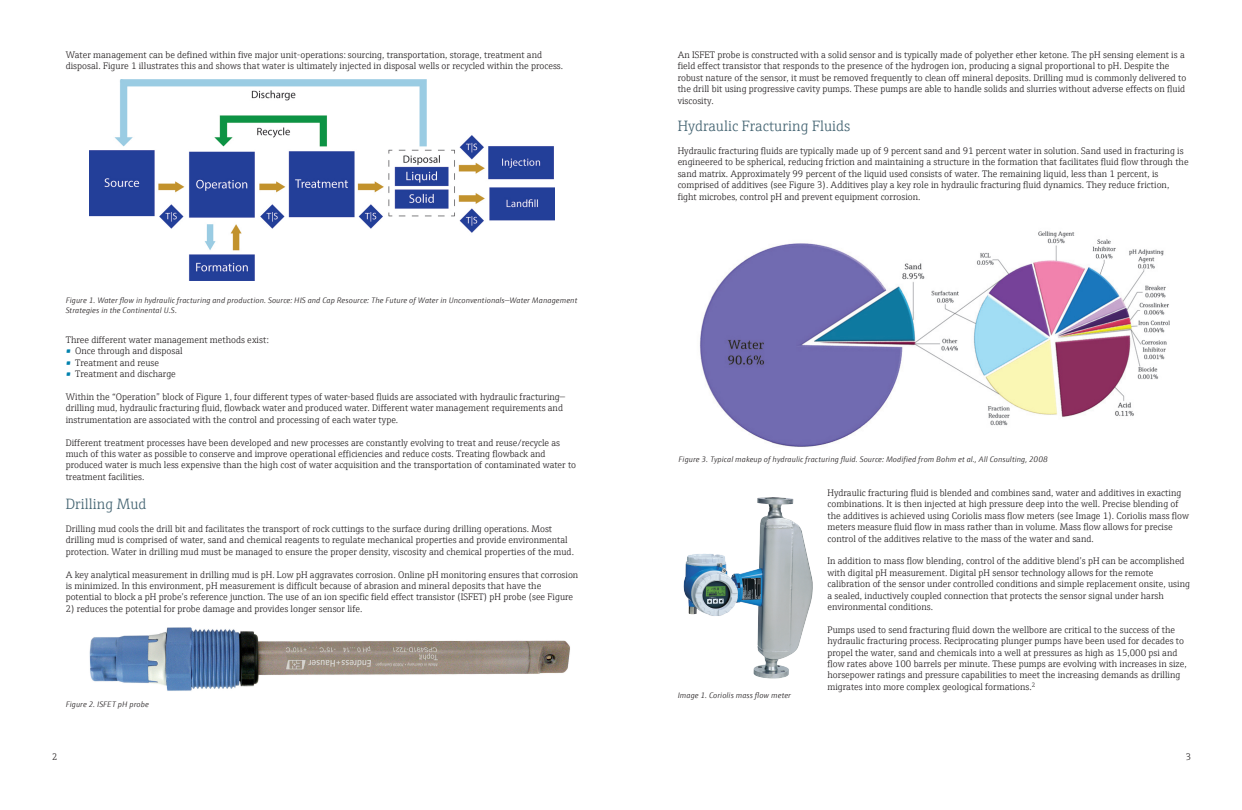
<style>
.page{position:relative;width:1242px;height:810px;background:#fff}
.page>*{position:absolute;margin:0;border:0;box-sizing:border-box;transform-origin:0 0}
.t1{font:300 15px "E+H Serif";color:#446472}
.t2{font:300 9.5px/11.4px "E+H Serif";color:#231f20}
.t3{font:italic 300 8px/10px "E+H Sans";letter-spacing:.01em;color:#231f20}
.s1{font-weight:600;color:#0081ad}
</style>
<div class="page">
<img style="left:89px;top:80px;width:466px;height:201px">
<img style="left:699px;top:231px;width:471px;height:216px">
<img style="left:89px;top:627px;width:481px;height:64px">
<img style="left:683px;top:497px;width:130px;height:182px">
<p class="t2" style="left:66px;top:48px;width:499px">Water management can be defined within five major unit-operations: sourcing, transportation, storage, treatment and disposal. Figure 1 illustrates this and shows that water is ultimately injected in disposal wells or recycled within the process.</p>
<p class="t3" style="left:66px;top:295px;width:513px">Figure 1. Water flow in hydraulic fracturing and production. Source: HIS and Cap Resource: The Future of Water in Unconventionals—Water Management<br>Strategies in the Continental U.S.</p>
<p class="t2" style="left:66px;top:333px;width:205px">Three different water management methods exist:</p>
<p class="t2" style="left:66px;top:345px;width:118px"><span class="s1">•</span> Once through and disposal</p>
<p class="t2" style="left:66px;top:356px;width:95px"><span class="s1">•</span> Treatment and reuse</p>
<p class="t2" style="left:66px;top:368px;width:112px"><span class="s1">•</span> Treatment and discharge</p>
<p class="t2" style="left:66px;top:390px;width:500px">Within the “Operation” block of Figure 1, four different types of water-based fluids are associated with hydraulic fracturing— drilling mud, hydraulic fracturing fluid, flowback water and produced water. Different water management requirements and instrumentation are associated with the control and processing of each water type.</p>
<p class="t2" style="left:66px;top:436px;width:512px">Different treatment processes have been developed and new processes are constantly evolving to treat and reuse/recycle as much of this water as possible to conserve and improve operational efficiencies and reduce costs. Treating flowback and produced water is much less expensive than the high cost of water acquisition and the transportation of contaminated water to treatment facilities.</p>
<h1 class="t1" style="left:66px;top:493px;width:82px">Drilling Mud</h1>
<p class="t2" style="left:66px;top:522px;width:510px">Drilling mud cools the drill bit and facilitates the transport of rock cuttings to the surface during drilling operations. Most drilling mud is comprised of water, sand and chemical reagents to regulate mechanical properties and provide environmental protection. Water in drilling mud must be managed to ensure the proper density, viscosity and chemical properties of the mud.</p>
<p class="t2" style="left:66px;top:568px;width:514px">A key analytical measurement in drilling mud is pH. Low pH aggravates corrosion. Online pH monitoring ensures that corrosion is minimized. In this environment, pH measurement is difficult because of abrasion and mineral deposits that have the potential to block a pH probe’s reference junction. The use of an ion specific field effect transistor (ISFET) pH probe (see Figure</p>
<p class="t2" style="left:66px;top:602px;width:298px">2) reduces the potential for probe damage and provides longer sensor life.</p>
<p class="t3" style="left:66px;top:699px;width:85px">Figure 2. ISFET pH probe</p>
<p class="t2" style="left:678px;top:48px;width:510px">An ISFET probe is constructed with a solid sensor and is typically made of polyether ether ketone. The pH sensing element is a field effect transistor that responds to the presence of the hydrogen ion, producing a signal proportional to pH. Despite the robust nature of the sensor, it must be removed frequently to clean off mineral deposits. Drilling mud is commonly delivered to the drill bit using progressive cavity pumps. These pumps are able to handle solids and slurries without adverse effects on fluid viscosity.</p>
<h1 class="t1" style="left:678px;top:115px;width:174px">Hydraulic Fracturing Fluids</h1>
<p class="t2" style="left:678px;top:144px;width:512px">Hydraulic fracturing fluids are typically made up of 9 percent sand and 91 percent water in solution. Sand used in fracturing is engineered to be spherical, reducing friction and maintaining a structure in the formation that facilitates fluid flow through the sand matrix. Approximately 99 percent of the liquid used consists of water. The remaining liquid, less than 1 percent, is comprised of additives (see Figure 3). Additives play a key role in hydraulic fracturing fluid dynamics. They reduce friction, fight microbes, control pH and prevent equipment corrosion.</p>
<p class="t3" style="left:678px;top:454px;width:371px">Figure 3. Typical makeup of hydraulic fracturing fluid. Source: Modified from Bohm et al., All Consulting, 2008</p>
<p class="t3" style="left:678px;top:690px;width:115px">Image 1. Coriolis mass flow meter</p>
<p class="t2" style="left:827px;top:486px;width:363px">Hydraulic fracturing fluid is blended and combines sand, water and additives in exacting combinations. It is then injected at high pressure deep into the well. Precise blending of the additives is achieved using Coriolis mass flow meters (see Image 1). Coriolis mass flow meters measure fluid flow in mass rather than in volume. Mass flow allows for precise control of the additives relative to the mass of the water and sand.</p>
<p class="t2" style="left:827px;top:555px;width:364px">In addition to mass flow blending, control of the additive blend’s pH can be accomplished with digital pH measurement. Digital pH sensor technology allows for the remote calibration of the sensor under controlled conditions and simple replacement onsite, using a sealed, inductively coupled connection that protects the sensor signal under harsh environmental conditions.</p>
<p class="t2" style="left:827px;top:623px;width:361px">Pumps used to send fracturing fluid down the wellbore are critical to the success of the hydraulic fracturing process. Reciprocating plunger pumps have been used for decades to propel the water, sand and chemicals into a well at pressures as high as 15,000 psi and flow rates above 100 barrels per minute. These pumps are evolving with increases in size, horsepower ratings and pressure capabilities to meet the increasing demands as drilling migrates into more complex geological formations.<sup>2</sup></p>
<p class="t2" style="left:52px;top:750px;width:7px">2</p>
<p class="t2" style="left:1186px;top:750px;width:7px">3</p>
</div>
